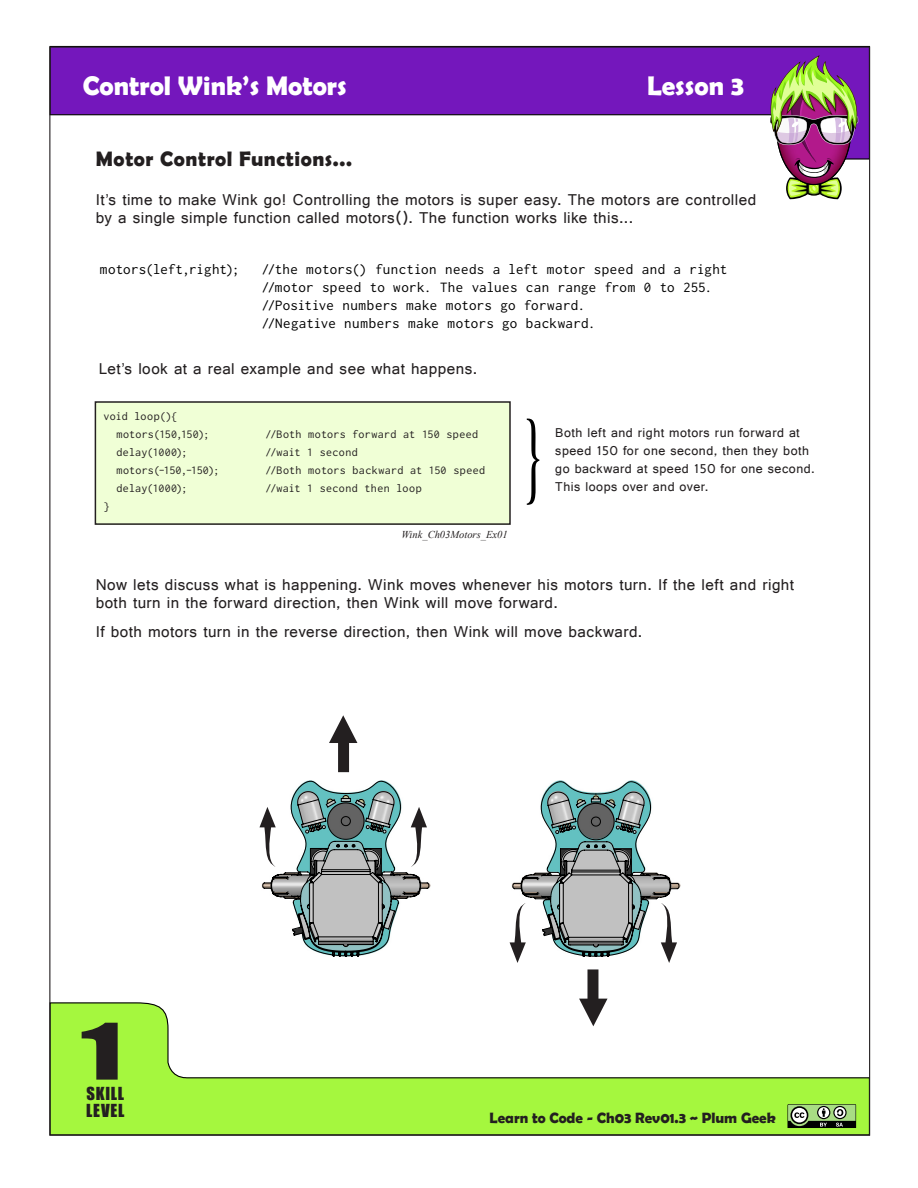
<style>
.page{position:relative;width:918px;height:1188px;background:#fff}
.page>*{position:absolute;margin:0;border:0;box-sizing:border-box;transform-origin:0 0}
.Body_Comments{font:72px "Impact";color:#231f20;scale:1.5 1}
.Heading_-_Page_Main{font:700 27px "Berlin Sans FB Demi";color:#fff}
.Body_Text{font:700 21px "Berlin Sans FB Demi";letter-spacing:.03em;color:#231f20}
.Body_Text-2{font:16.5px/18px "Gautami";letter-spacing:.03em;color:#231f20}
.Body_Comments-2{font:16.5px/16.5px "Impact";letter-spacing:.045em;color:#231f20}
.Body_Text-3{font:15px/18px "Inconsolata";letter-spacing:.02em;color:#000}
.Heading_-_Page_Main-2{font:700 15px "Berlin Sans FB Demi";color:#231f20}
.Body_Comments-3{font:13.5px/18px "Gautami";letter-spacing:.035em;color:#231f20}
.Code_Text{font:12px "Inconsolata";letter-spacing:.025em;color:#231f20}
.Code_Example_Subscri{font:italic 10.5px "Times New Roman";color:#231f20}
</style>
<div class="page">
<svg style="left:51px;top:1002px;width:820px;height:134px;fill:#a5f73e"></svg>
<svg style="left:50px;top:45px;width:821px;height:115px;fill:#7417bc"></svg>
<svg style="left:788px;top:1104px;width:68px;height:24px;background:#718562"></svg>
<svg style="left:767px;top:55px;width:96px;height:144px"></svg>
<div style="left:95px;top:402px;width:415px;height:122px;background:#f0ffd6"></div>
<div style="left:95px;top:401px;width:416px;height:124px;border:2px solid #231f20"></div>
<svg style="left:527px;top:419px;width:12px;height:86px"></svg>
<svg style="left:260px;top:781px;width:170px;height:176px"></svg>
<svg style="left:329px;top:715px;width:28px;height:57px"></svg>
<svg style="left:510px;top:781px;width:170px;height:182px"></svg>
<svg style="left:579px;top:969px;width:29px;height:57px"></svg>
<p class="Heading_-_Page_Main" style="left:83px;top:70px;width:266px">Control Wink’s Motors</p>
<p class="Heading_-_Page_Main" style="left:647px;top:70px;width:99px">Lesson 3</p>
<p class="Body_Text" style="left:96px;top:146px;width:258px">Motor Control Functions...</p>
<p class="Body_Text-2" style="left:96px;top:190px;width:662px">It’s time to make Wink go! Controlling the motors is super easy. The motors are controlled by a single simple function called motors(). The function works like this...</p>
<p class="Body_Text-3" style="left:100px;top:260px;width:141px">motors(left,right);</p>
<p class="Body_Text-3" style="left:262px;top:260px;width:467px">//the motors() function needs a left motor speed and a right //motor speed to work. The values can range from 0 to 255. //Positive numbers make motors go forward.<br>//Negative numbers make motors go backward.</p>
<p class="Body_Text-2" style="left:99px;top:359px;width:380px">Let’s look at a real example and see what happens.</p>
<p class="Code_Text" style="left:104px;top:410px;width:75px">void loop(){</p>
<p class="Code_Text" style="left:116px;top:428px;width:95px">motors(150,150);</p>
<p class="Code_Text" style="left:266px;top:428px;width:214px">//Both motors forward at 150 speed</p>
<p class="Code_Text" style="left:116px;top:446px;width:73px">delay(1000);</p>
<p class="Code_Text" style="left:266px;top:446px;width:94px">//wait 1 second</p>
<p class="Code_Text" style="left:116px;top:464px;width:105px">motors(-150,-150);</p>
<p class="Code_Text" style="left:266px;top:464px;width:221px">//Both motors backward at 150 speed</p>
<p class="Code_Text" style="left:116px;top:482px;width:73px">delay(1000);</p>
<p class="Code_Text" style="left:266px;top:482px;width:158px">//wait 1 second then loop</p>
<p class="Code_Text" style="left:104px;top:500px;width:7px">}</p>
<p class="Code_Example_Subscri" style="left:401px;top:527px;width:108px">Wink_Ch03Motors_Ex01</p>
<p class="Body_Comments-3" style="left:555px;top:423px;width:261px">Both left and right motors run forward at speed 150 for one second, then they both go backward at speed 150 for one second.<br>This loops over and over.</p>
<p class="Body_Text-2" style="left:96px;top:576px;width:700px">Now lets discuss what is happening. Wink moves whenever his motors turn. If the left and right both turn in the forward direction, then Wink will move forward.</p>
<p class="Body_Text-2" style="left:96px;top:622px;width:548px">If both motors turn in the reverse direction, then Wink will move backward.</p>
<p class="Body_Comments" style="left:81px;top:996px;width:29px">1</p>
<p class="Body_Comments-2" style="left:86px;top:1085px;width:40px">SKILL<br>LEVEL</p>
<p class="Heading_-_Page_Main-2" style="left:489px;top:1109px;width:288px">Learn to Code - Ch03 Rev01.3 ~ Plum Geek</p>
</div>
